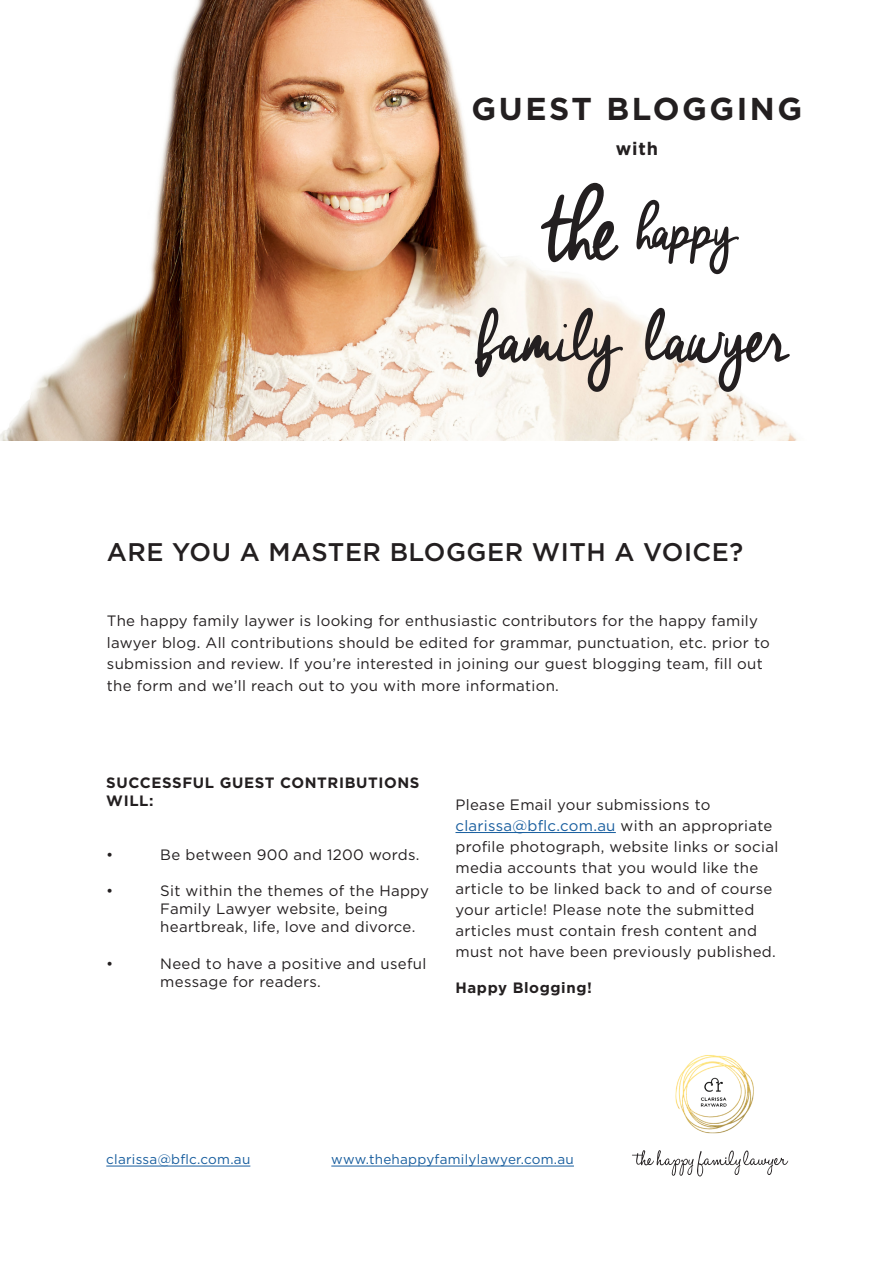
<style>
.page{position:relative;width:893px;height:1263px;background:#fff}
.page>*{position:absolute;margin:0;border:0;box-sizing:border-box;transform-origin:0 0}
.t1{font:700 31.65px "Gotham HTF";letter-spacing:.08em;color:#231f20}
.t2{font:500 25.5px "Gotham HTF";letter-spacing:.02em;color:#231f20}
.t3{font:700 18.15px "Gotham HTF";color:#231f20}
.t4{font:15px/21px "Gotham HTF";letter-spacing:.02em;color:#231f20}
.t5{font:700 15px/18px "Gotham HTF";letter-spacing:.04em;color:#231f20}
.t6{font:13.5px "Gotham HTF";letter-spacing:.02em;color:#175d9e}
.s1{color:#175d9e}
</style>
<div class="page">
<img style="left:0;top:0;width:797px;height:440px">
<hr style="left:455px;top:832px;width:161px;height:1px;background:#175d9e">
<svg style="left:541px;top:183px;width:77px;height:79px"></svg>
<svg style="left:636px;top:200px;width:103px;height:74px"></svg>
<svg style="left:475px;top:308px;width:148px;height:84px"></svg>
<svg style="left:645px;top:308px;width:145px;height:84px"></svg>
<hr style="left:106px;top:1166px;width:144px;height:1px;background:#175d9e">
<hr style="left:331px;top:1166px;width:243px;height:1px;background:#175d9e">
<svg style="left:632px;top:1150px;width:156px;height:26px"></svg>
<img style="left:675px;top:1055px;width:79px;height:79px">
<p class="t1" style="left:472px;top:90px;width:332px">GUEST BLOGGING</p>
<p class="t3" style="left:616px;top:138px;width:43px">with</p>
<p class="t2" style="left:107px;top:538px;width:638px">ARE YOU A MASTER BLOGGER WITH A VOICE?</p>
<p class="t4" style="left:107px;top:610px;width:664px;line-height:21.6px">The happy family laywer is looking for enthusiastic contributors for the happy family lawyer blog. All contributions should be edited for grammar, punctuation, etc. prior to submission and review. If you’re interested in joining our guest blogging team, fill out the form and we’ll reach out to you with more information.</p>
<p class="t5" style="left:106px;top:774px;width:315px">SUCCESSFUL GUEST CONTRIBUTIONS<br>WILL:</p>
<p class="t4" style="left:106px;top:844px;width:9px">•</p>
<p class="t4" style="left:160px;top:844px;width:261px">Be between 900 and 1200 words.</p>
<p class="t4" style="left:106px;top:880px;width:9px">•</p>
<p class="t4" style="left:160px;top:882px;width:270px;line-height:18px">Sit within the themes of the Happy<br>Family Lawyer website, being heartbreak, life, love and divorce.</p>
<p class="t4" style="left:106px;top:952px;width:9px">•</p>
<p class="t4" style="left:160px;top:954px;width:268px;line-height:18px">Need to have a positive and useful message for readers.</p>
<p class="t4" style="left:455px;top:793px;width:324px">Please Email your submissions to <span class="s1">clarissa@bflc.com.au</span> with an appropriate profile photograph, website links or social media accounts that you would like the article to be linked back to and of course your article! Please note the submitted articles must contain fresh content and must not have been previously published.</p>
<p class="t5" style="left:455px;top:978px;width:138px">Happy Blogging!</p>
<p class="t6" style="left:106px;top:1152px;width:146px">clarissa@bflc.com.au</p>
<p class="t6" style="left:331px;top:1152px;width:244px">www.thehappyfamilylawyer.com.au</p>
</div>
